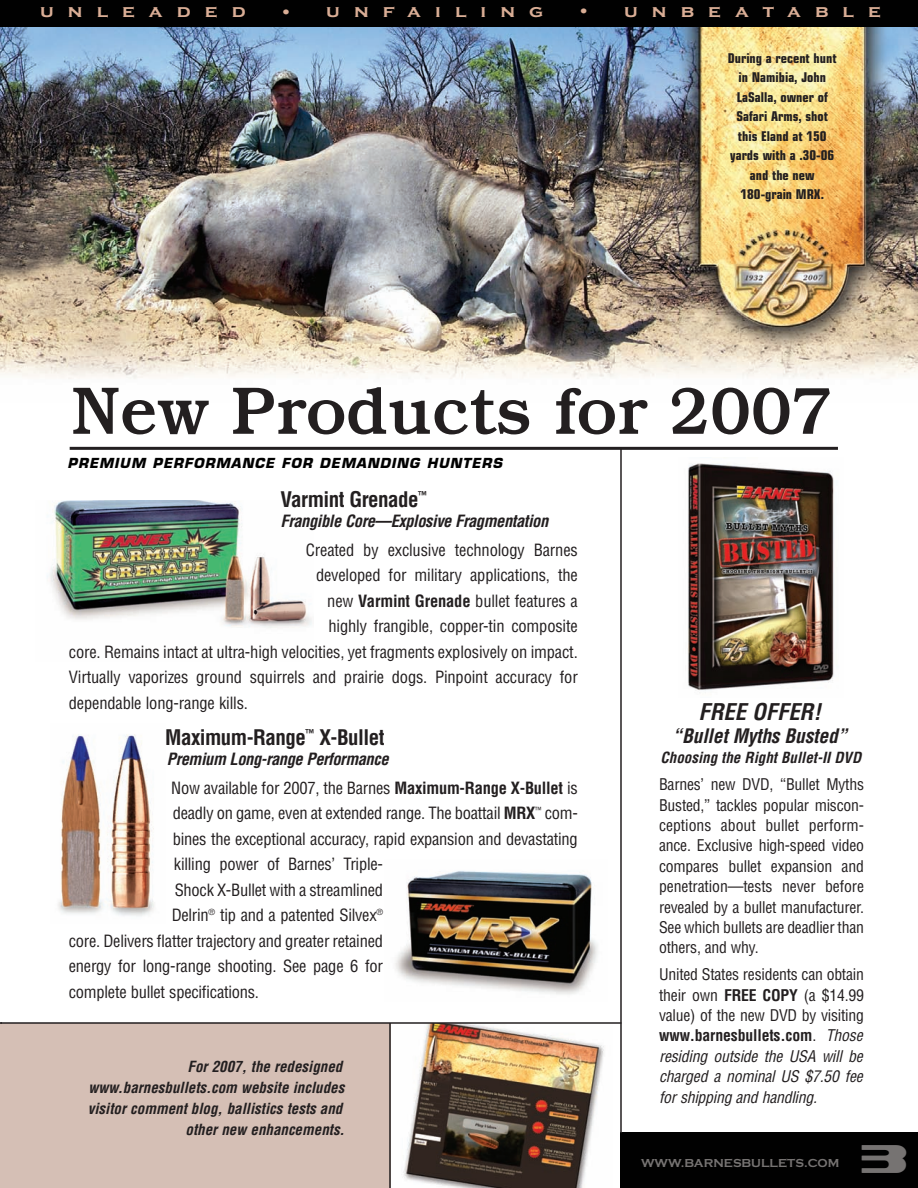
<style>
.page{position:relative;width:918px;height:1188px;background:#fff}
.page>*{position:absolute;margin:0;border:0;box-sizing:border-box;transform-origin:0 0}
.t1{font:500 67.5px "Bookman";letter-spacing:-.005em;color:#231f20}
.t2{font:40.65px "Sofachrome";color:#767372}
.t3{font:italic 700 condensed 22.5px "Helvetica";color:#231f20}
.t4{font:700 condensed 21px "Helvetica";letter-spacing:-.025em;color:#231f20}
.t5{font:italic 700 condensed 19.5px "Helvetica";letter-spacing:-.01em;color:#231f20}
.t6{font:700 18px "Copperplate Gothic";letter-spacing:.715em;color:#daae96;scale:1.1 1}
.t7{font:condensed 16.5px/28.8px "Helvetica";letter-spacing:-.015em;color:#231f20}
.t8{font:italic 700 condensed 16.5px "Helvetica";letter-spacing:-.025em;color:#231f20}
.t9{font:condensed 15.75px/20.4px "Helvetica";letter-spacing:-.015em;color:#231f20;text-align:justify}
.t10{font:italic condensed 15.75px/20.4px "Helvetica";letter-spacing:-.015em;color:#231f20;text-align:justify}
.t11{font:italic 700 condensed 15px/21px "Helvetica";color:#231f20;text-align:right}
.t12{font:700 condensed 13.5px/19.5px "Eurostile";color:#231f20;text-align:center}
.t13{font:italic 700 13.5px "Eurostile";letter-spacing:.07em;color:#010101}
.t14{font:700 12px "Copperplate Gothic";color:#767372}
.s1{font-weight:700}
.s2{font-weight:700;font-style:italic}
.s3{font-style:normal}
.s4{font-weight:700;font-style:normal}
</style>
<div class="page">
<img style="left:47px;top:500px;width:265px;height:128px">
<img style="left:58px;top:734px;width:96px;height:182px">
<img style="left:403px;top:1024px;width:201px;height:164px">
<div style="left:620px;top:1132px;width:298px;height:56px;background:#010101"></div>
<img style="left:1px;top:27px;width:917px;height:352px">
<div style="left:0;top:1023px;width:390px;height:165px;background:#d5bfb5"></div>
<hr style="left:0;top:1022px;width:621px;height:2px;background:#231f20">
<hr style="left:389px;top:1023px;width:2px;height:165px;background:#231f20">
<hr style="left:620px;top:448px;width:2px;height:685px;background:#231f20">
<div style="left:0;top:0;width:918px;height:27px;background:#010101"></div>
<hr style="left:70px;top:447px;width:768px;height:3px;background:#231f20">
<img style="left:395px;top:870px;width:203px;height:125px">
<img style="left:688px;top:463px;width:146px;height:228px">
<p class="t6" style="left:40px;top:0;width:188px">unleaded</p>
<p class="t6" style="left:279px;top:0;width:242px">• unfailing</p>
<p class="t6" style="left:577px;top:0;width:277px">• unbeatable</p>
<p class="t12" style="left:728px;top:49px;width:110px">During a recent hunt in Namibia, John<br>LaSalla, owner of<br>Safari Arms, shot this Eland at 150 yards with a .30-06 and the new<br>180-grain MRX.</p>
<h1 class="t1" style="left:72px;top:388px;width:763px">New Products for 2007</h1>
<p class="t13" style="left:68px;top:458px;width:436px">PREMIUM PERFORMANCE FOR DEMANDING HUNTERS</p>
<p class="t4" style="left:280px;top:488px;width:148px">Varmint Grenade<sup>™</sup></p>
<p class="t8" style="left:280px;top:512px;width:269px">Frangible Core—Explosive Fragmentation</p>
<p class="t7" style="left:306px;top:536px;width:273px">Created by exclusive technology Barnes</p>
<p class="t7" style="left:316px;top:561px;width:263px">developed for military applications, the</p>
<p class="t7" style="left:327px;top:587px;width:252px">new <span class="s1">Varmint Grenade</span> bullet features a</p>
<p class="t7" style="left:328px;top:612px;width:251px">highly frangible, copper-tin composite</p>
<p class="t7" style="left:69px;top:638px;width:510px">core. Remains intact at ultra-high velocities, yet fragments explosively on impact.</p>
<p class="t7" style="left:69px;top:663px;width:510px">Virtually vaporizes ground squirrels and prairie dogs. Pinpoint accuracy for</p>
<p class="t7" style="left:69px;top:689px;width:181px">dependable long-range kills.</p>
<p class="t4" style="left:165px;top:726px;width:221px">Maximum-Range<sup>™</sup> X-Bullet</p>
<p class="t7" style="left:167px;top:745px;width:412px"><span class="s2">Premium Long-range Performance<br></span>Now available for 2007, the Barnes <span class="s1">Maximum-Range X-Bullet</span> is</p>
<p class="t7" style="left:173px;top:799px;width:407px">deadly on game, even at extended range. The boattail <span class="s1">MRX</span><sup>™</sup> com-</p>
<p class="t7" style="left:173px;top:825px;width:407px">bines the exceptional accuracy, rapid expansion and devastating</p>
<p class="t7" style="left:174px;top:850px;width:211px">killing power of Barnes’ Triple-</p>
<p class="t7" style="left:175px;top:876px;width:210px">Shock X-Bullet with a streamlined</p>
<p class="t7" style="left:172px;top:901px;width:213px">Delrin<sup>®</sup> tip and a patented Silvex<sup>®</sup></p>
<p class="t7" style="left:69px;top:927px;width:316px">core. Delivers flatter trajectory and greater retained</p>
<p class="t7" style="left:69px;top:952px;width:316px">energy for long-range shooting. See page 6 for</p>
<p class="t7" style="left:69px;top:978px;width:192px">complete bullet specifications.</p>
<p class="t11" style="left:88px;top:1057px;width:258px">For 2007, the redesigned www.barnesbullets.com website includes visitor comment blog, ballistics tests and other new enhancements.</p>
<h3 class="t3" style="left:698px;top:699px;width:124px">FREE OFFER!</h3>
<p class="t5" style="left:673px;top:725px;width:176px">“Bullet Myths Busted”</p>
<p class="t11" style="left:661px;top:748px;width:202px">Choosing the Right Bullet-II DVD</p>
<p class="t9" style="left:659px;top:775px;width:206px">Barnes’ new DVD, “Bullet Myths Busted,” tackles popular miscon&shy;ceptions about bullet perform&shy;ance. Exclusive high-speed video compares bullet expansion and penetration—tests never before revealed by a bullet manufacturer.<br>See which bullets are deadlier than others, and why.</p>
<p class="t10" style="left:659px;top:965px;width:206px"><span class="s3">United States residents can obtain their own</span> <span class="s4">FREE COPY</span> <span class="s3">(a $14.99 value) of the new DVD by visiting </span><span class="s4">www.barnesbullets.com</span><span class="s3">.</span> Those residing outside the USA will be charged a nominal US $7.50 fee for shipping and handling.</p>
<p class="t14" style="left:641px;top:1156px;width:200px">WWW.BARNESBULLETS.COM</p>
<h2 class="t2" style="left:860px;top:1139px;width:49px">3</h2>
</div>
